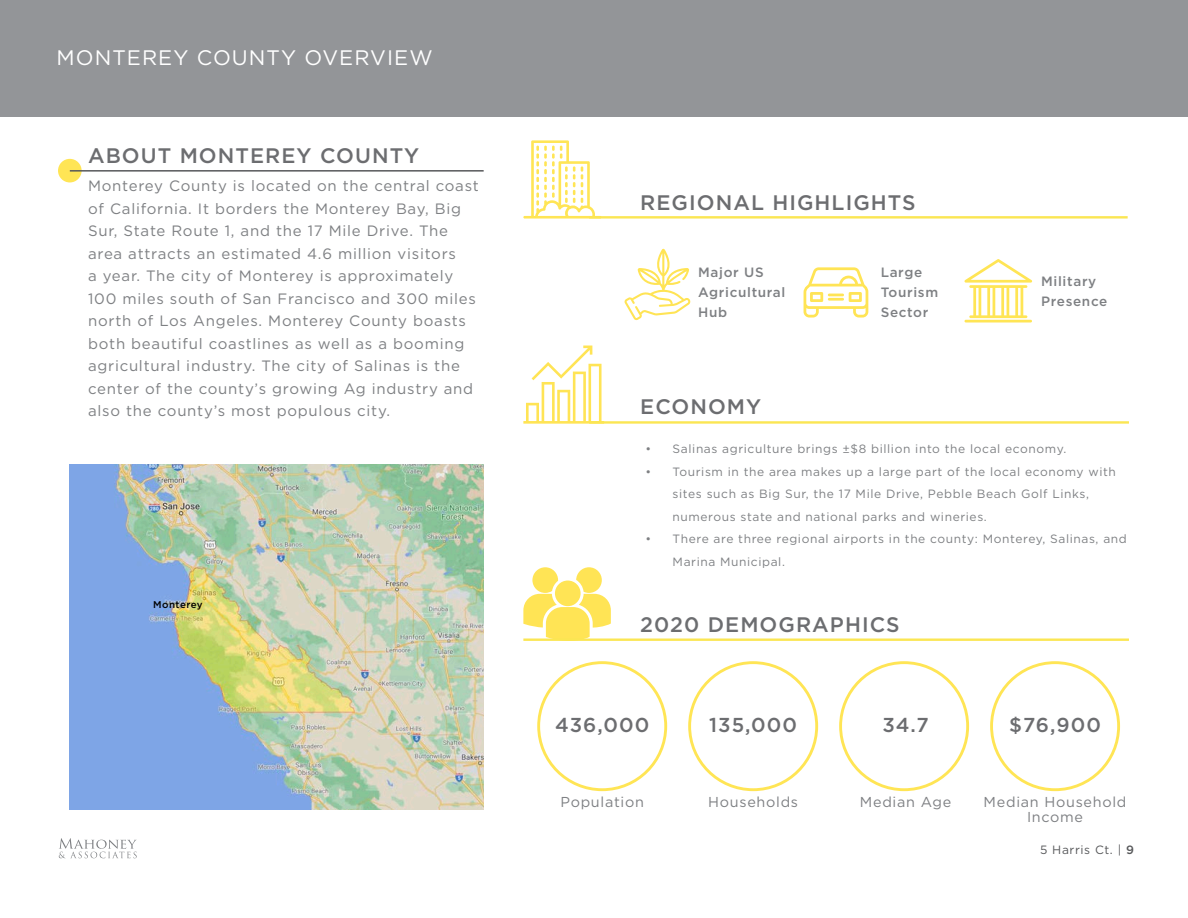
<style>
.page{position:relative;width:1188px;height:918px;background:#fff}
.page>*{position:absolute;margin:0;border:0;box-sizing:border-box;transform-origin:0 0}
.t1{font:500 21px "Gotham";letter-spacing:.05em;color:#6c6d70}
.Page_Titles{font:21px "Gotham";letter-spacing:.05em;color:#fff}
.t2{font:500 20.1px "Gotham";letter-spacing:.05em;color:#6c6d70}
.Page_Titles-2{font:15px/22.5px "Gotham";letter-spacing:.05em;color:#7e8083}
.Page_Titles-3{font:14.4px "Gotham";letter-spacing:.05em;color:#7e8083}
.Page_Titles-4{font:500 13.5px/20.2px "Gotham";letter-spacing:.05em;color:#7e8083}
.t3{font:12px/22.5px "Gotham";letter-spacing:.05em;color:#7e8083}
.t4{font:12px "Gotham";letter-spacing:.05em;color:#57585a}
.Page_Titles-5{font:500 9.75px "Gotham";letter-spacing:.05em;color:#000}
.s1{font-weight:500}
</style>
<div class="page">
<div style="left:0;top:0;width:1188px;height:116px;background:#939598"></div>
<div style="left:58px;top:159px;width:24px;height:23px;background:#ffe555;border-radius:50%"></div>
<hr style="left:70px;top:170px;width:414px;height:2px;background:#57585a">
<svg style="left:523px;top:140px;width:77px;height:79px"></svg>
<hr style="left:589px;top:216px;width:539px;height:3px;background:#fbe653">
<svg style="left:523px;top:346px;width:79px;height:78px"></svg>
<hr style="left:589px;top:421px;width:540px;height:3px;background:#fbe653">
<svg style="left:523px;top:567px;width:88px;height:72px"></svg>
<hr style="left:523px;top:639px;width:606px;height:2px;background:#fbe653">
<div style="left:537px;top:661px;width:130px;height:130px;border:3px solid #ffe555;border-radius:50%"></div>
<div style="left:688px;top:661px;width:130px;height:130px;border:3px solid #ffe555;border-radius:50%"></div>
<div style="left:839px;top:661px;width:130px;height:130px;border:3px solid #ffe555;border-radius:50%"></div>
<div style="left:990px;top:661px;width:130px;height:130px;border:3px solid #ffe555;border-radius:50%"></div>
<img style="left:70px;top:464px;width:414px;height:346px">
<svg style="left:625px;top:249px;width:65px;height:71px"></svg>
<svg style="left:804px;top:267px;width:64px;height:51px"></svg>
<svg style="left:965px;top:259px;width:67px;height:59px"></svg>
<hr style="left:965px;top:320px;width:67px;height:3px;background:#ffe555">
<svg style="left:59px;top:838px;width:78px;height:20px"></svg>
<p class="Page_Titles" style="left:57px;top:44px;width:378px">MONTEREY COUNTY OVERVIEW</p>
<p class="t1" style="left:88px;top:142px;width:333px">ABOUT MONTEREY COUNTY</p>
<p class="Page_Titles-2" style="left:88px;top:175px;width:392px">Monterey County is located on the central coast of California. It borders the Monterey Bay, Big Sur, State Route 1, and the 17 Mile Drive. The area attracts an estimated 4.6 million visitors<br>a year. The city of Monterey is approximately 100 miles south of San Francisco and 300 miles north of Los Angeles. Monterey County boasts both beautiful coastlines as well as a booming agricultural industry. The city of Salinas is the center of the county’s growing Ag industry and also the county’s most populous city.</p>
<p class="Page_Titles-5" style="left:153px;top:598px;width:51px">Monterey</p>
<p class="t1" style="left:640px;top:189px;width:277px">REGIONAL HIGHLIGHTS</p>
<p class="Page_Titles-4" style="left:698px;top:262px;width:67px">Major US</p>
<p class="Page_Titles-4" style="left:698px;top:282px;width:89px">Agricultural<br>Hub</p>
<p class="t1" style="left:640px;top:393px;width:123px">ECONOMY</p>
<p class="Page_Titles-4" style="left:881px;top:262px;width:43px">Large</p>
<p class="Page_Titles-4" style="left:881px;top:282px;width:59px">Tourism</p>
<p class="Page_Titles-4" style="left:881px;top:302px;width:49px">Sector</p>
<p class="Page_Titles-4" style="left:1041px;top:271px;width:57px">Military</p>
<p class="Page_Titles-4" style="left:1041px;top:291px;width:68px">Presence</p>
<p class="t3" style="left:646px;top:437px;width:422px">• Salinas agriculture brings ±$8 billion into the local economy.</p>
<p class="t3" style="left:673px;top:460px;width:445px;text-indent:-27px">• Tourism in the area makes up a large part of the local economy with sites such as Big Sur, the 17 Mile Drive, Pebble Beach Golf Links, numerous state and national parks and wineries.</p>
<p class="t3" style="left:673px;top:527px;width:456px;text-indent:-27px">• There are three regional airports in the county: Monterey, Salinas, and<br>Marina Municipal.</p>
<p class="t1" style="left:640px;top:611px;width:261px">2020 DEMOGRAPHICS</p>
<p class="t2" style="left:555px;top:712px;width:96px">436,000</p>
<p class="t2" style="left:709px;top:712px;width:89px">135,000</p>
<p class="t2" style="left:882px;top:712px;width:48px">34.7</p>
<p class="t2" style="left:1009px;top:712px;width:93px">$76,900</p>
<p class="Page_Titles-3" style="left:560px;top:793px;width:85px">Population</p>
<p class="Page_Titles-3" style="left:708px;top:793px;width:91px">Households</p>
<p class="Page_Titles-3" style="left:860px;top:793px;width:93px">Median Age</p>
<p class="Page_Titles-3" style="left:984px;top:793px;width:144px">Median Household</p>
<p class="Page_Titles-3" style="left:1027px;top:807px;width:58px">Income</p>
<p class="t4" style="left:1040px;top:842px;width:95px">5 Harris Ct. | <span class="s1">9</span></p>
</div>
